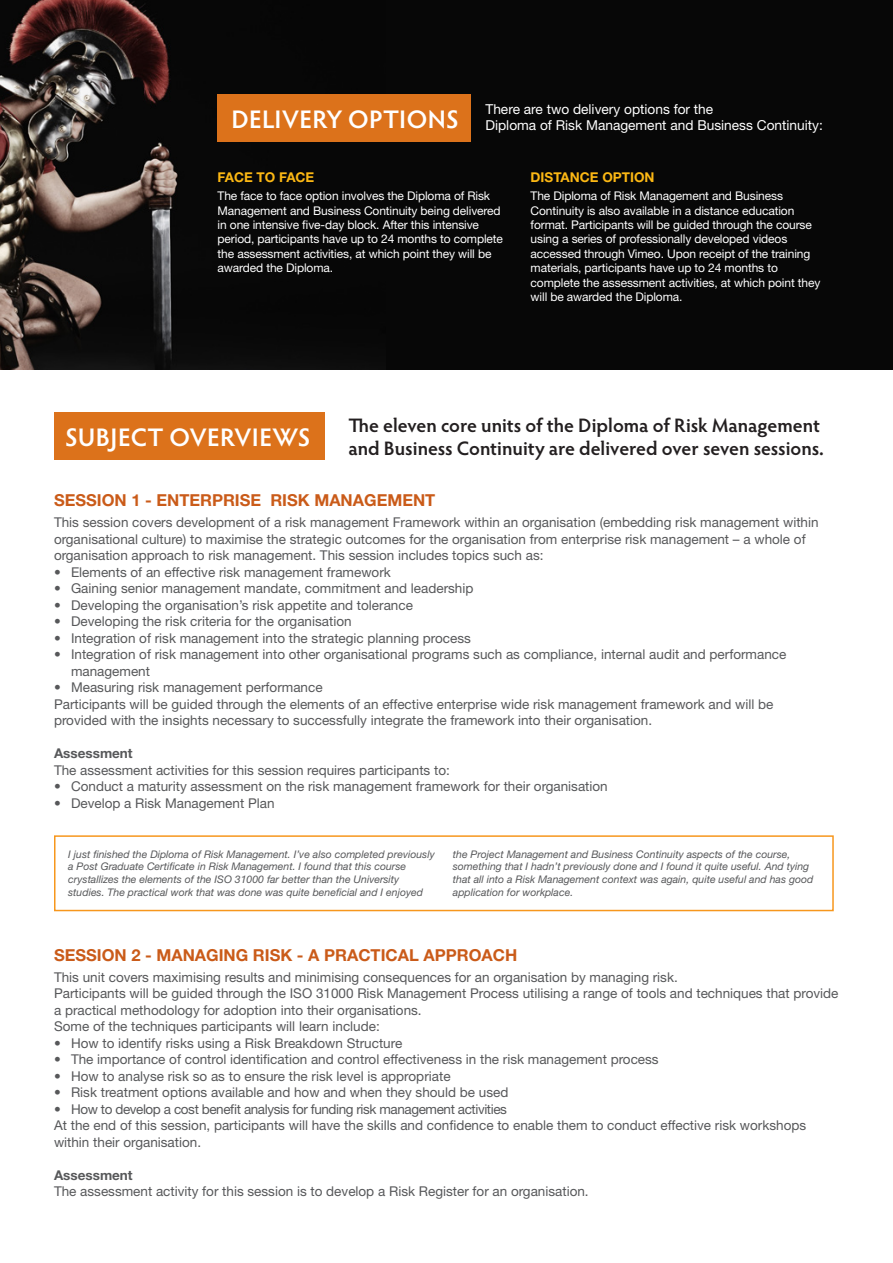
<style>
.page{position:relative;width:893px;height:1263px;background:#fff}
.page>*{position:absolute;margin:0;border:0;box-sizing:border-box;transform-origin:0 0}
.t1{font:600 25.5px "Hypatia Sans Pro";letter-spacing:.015em;color:#fff}
.t2{font:600 19.5px/23.4px "Hypatia Sans Pro";color:#231f20}
.Session{font:700 16.5px "Helvetica Neue LT";color:#ca5b19}
.t3{font:13.65px/16.5px "Helvetica Neue LT";color:#fff}
.t4{font:13.5px/16.5px "Helvetica Neue LT";color:#57585a}
.t5{font:13.5px "Helvetica Neue LT";letter-spacing:-.03em;color:#57585a}
.t6{font:700 13.5px "Helvetica Neue LT";color:#fcb814}
.t7{font:700 13.5px "Helvetica Neue LT";color:#57585a}
.t8{font:12px/14.4px "Helvetica Neue LT";letter-spacing:-.01em;color:#fff}
.t9{font:italic 10.5px/12.6px "Helvetica Neue LT";color:#57585a}
</style>
<div class="page">
<div style="left:54px;top:413px;width:270px;height:47px;background:#dc721b"></div>
<div style="left:54px;top:835px;width:780px;height:76px;border:2px solid #f7971d"></div>
<div style="left:0;top:0;width:892px;height:370px;background:#070707"></div>
<img style="left:0;top:0;width:386px;height:370px">
<div style="left:218px;top:95px;width:253px;height:47px;background:#dc721b"></div>
<p class="t1" style="left:231px;top:101px;width:229px">DELIVERY OPTIONS</p>
<p class="t3" style="left:485px;top:100px;width:339px">There are two delivery options for the<br>Diploma of Risk Management and Business Continuity:</p>
<p class="t6" style="left:218px;top:168px;width:98px">FACE TO FACE</p>
<p class="t8" style="left:218px;top:189px;width:285px">The face to face option involves the Diploma of Risk<br>Management and Business Continuity being delivered in one intensive five-day block. After this intensive</p>
<p class="t8" style="left:218px;top:232px;width:287px">period, participants have up to 24 months to complete the assessment activities, at which point they will be awarded the Diploma.</p>
<p class="t6" style="left:531px;top:168px;width:125px">DISTANCE OPTION</p>
<p class="t8" style="left:531px;top:189px;width:291px">The Diploma of Risk Management and Business Continuity is also available in a distance education format. Participants will be guided through the course using a series of professionally developed videos accessed through Vimeo. Upon receipt of the training materials, participants have up to 24 months to complete the assessment activities, at which point they will be awarded the Diploma.</p>
<p class="t1" style="left:65px;top:419px;width:247px">SUBJECT OVERVIEWS</p>
<p class="t2" style="left:348px;top:412px;width:477px">The eleven core units of the Diploma of Risk Management and Business Continuity are delivered over seven sessions.</p>
<p class="Session" style="left:54px;top:490px;width:383px">SESSION 1 - ENTERPRISE RISK MANAGEMENT</p>
<p class="t4" style="left:54px;top:514px;width:766px">This session covers development of a risk management Framework within an organisation (embedding risk management within organisational culture) to maximise the strategic outcomes for the organisation from enterprise risk management – a whole of organisation approach to risk management. This session includes topics such as:</p>
<p class="t4" style="left:54px;top:563px;width:338px">• Elements of an effective risk management framework</p>
<p class="t4" style="left:54px;top:580px;width:421px">• Gaining senior management mandate, commitment and leadership</p>
<p class="t4" style="left:54px;top:596px;width:360px">• Developing the organisation’s risk appetite and tolerance</p>
<p class="t4" style="left:54px;top:613px;width:299px">• Developing the risk criteria for the organisation</p>
<p class="t4" style="left:54px;top:629px;width:418px">• Integration of risk management into the strategic planning process</p>
<p class="t4" style="left:71px;top:646px;width:717px;text-indent:-17px">• Integration of risk management into other organisational programs such as compliance, internal audit and performance management</p>
<p class="t4" style="left:54px;top:679px;width:270px">• Measuring risk management performance</p>
<p class="t4" style="left:54px;top:695px;width:721px">Participants will be guided through the elements of an effective enterprise wide risk management framework and will be provided with the insights necessary to successfully integrate the framework into their organisation.</p>
<p class="t7" style="left:54px;top:745px;width:80px">Assessment</p>
<p class="t4" style="left:54px;top:761px;width:397px">The assessment activities for this session requires participants to:</p>
<p class="t4" style="left:54px;top:778px;width:555px">• Conduct a maturity assessment on the risk management framework for their organisation</p>
<p class="t4" style="left:54px;top:794px;width:222px">• Develop a Risk Management Plan</p>
<p class="t9" style="left:68px;top:848px;width:368px">I just finished the Diploma of Risk Management. I’ve also completed previously a Post Graduate Certificate in Risk Management. I found that this course crystallizes the elements of the ISO 31000 far better than the University studies. The practical work that was done was quite beneficial and I enjoyed</p>
<p class="t9" style="left:453px;top:848px;width:362px">the Project Management and Business Continuity aspects of the course, something that I hadn’t previously done and I found it quite useful. And tying that all into a Risk Management context was again, quite useful and has good application for workplace.</p>
<p class="Session" style="left:54px;top:945px;width:465px">SESSION 2 - MANAGING RISK - A PRACTICAL APPROACH</p>
<p class="t4" style="left:54px;top:968px;width:625px">This unit covers maximising results and minimising consequences for an organisation by managing risk.</p>
<p class="t4" style="left:54px;top:985px;width:786px">Participants will be guided through the ISO 31000 Risk Management Process utilising a range of tools and techniques that provide a practical methodology for adoption into their organisations.</p>
<p class="t4" style="left:54px;top:1018px;width:327px">Some of the techniques participants will learn include:</p>
<p class="t4" style="left:54px;top:1034px;width:350px">• How to identify risks using a Risk Breakdown Structure</p>
<p class="t4" style="left:54px;top:1051px;width:606px">• The importance of control identification and control effectiveness in the risk management process</p>
<p class="t4" style="left:54px;top:1067px;width:398px">• How to analyse risk so as to ensure the risk level is appropriate</p>
<p class="t4" style="left:54px;top:1084px;width:456px">• Risk treatment options available and how and when they should be used</p>
<p class="t5" style="left:54px;top:1101px;width:454px">• How to develop a cost benefit analysis for funding risk management activities</p>
<p class="t4" style="left:54px;top:1117px;width:754px">At the end of this session, participants will have the skills and confidence to enable them to conduct effective risk workshops within their organisation.</p>
<p class="t7" style="left:54px;top:1166px;width:80px">Assessment</p>
<p class="t4" style="left:54px;top:1183px;width:536px">The assessment activity for this session is to develop a Risk Register for an organisation.</p>
</div>
